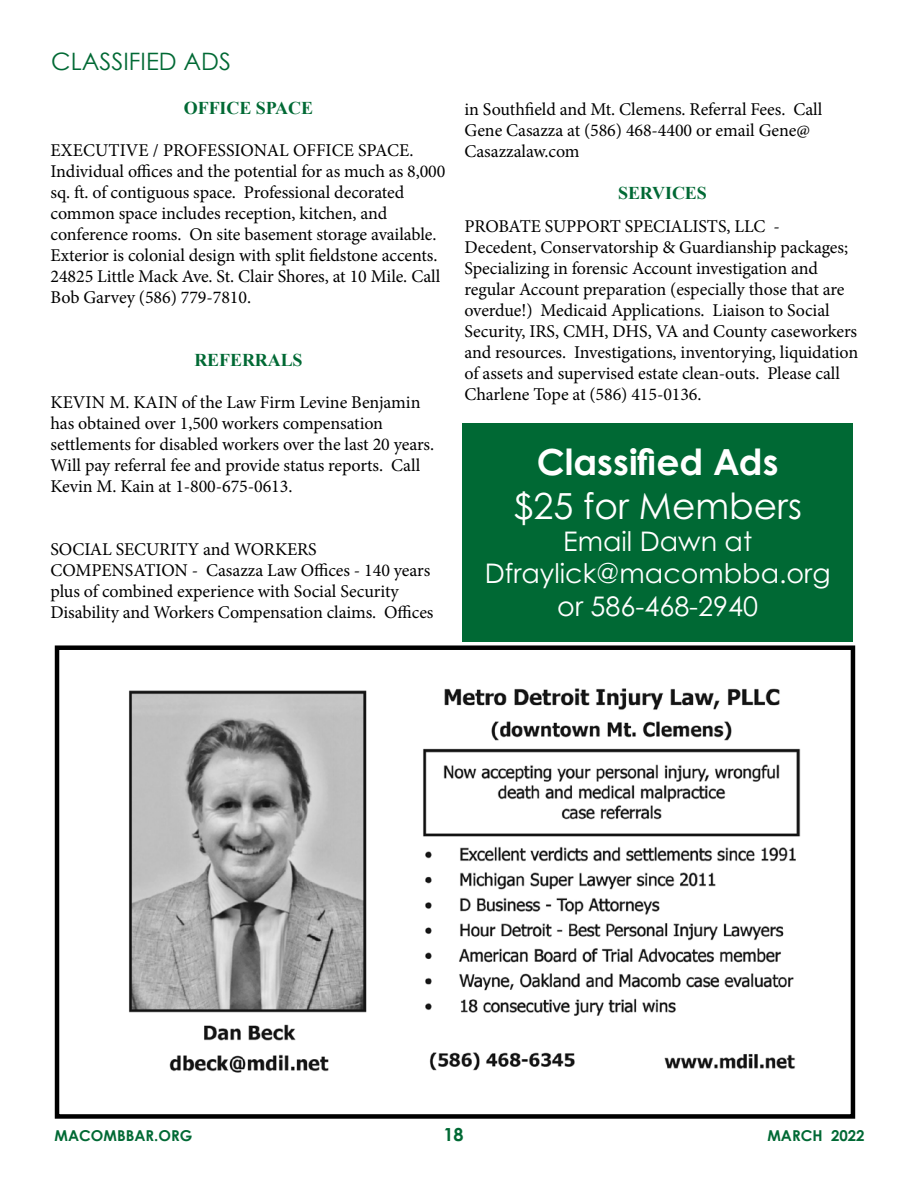
<style>
.page{position:relative;width:918px;height:1188px;background:#fff}
.page>*{position:absolute;margin:0;border:0;box-sizing:border-box;transform-origin:0 0}
.t1{font:700 36px "Century Gothic Pro";color:#fff}
.t2{font:36px "Century Gothic Pro";color:#fff}
.t3{font:27px/32.4px "Century Gothic Pro";color:#fff;text-align:center}
.t4{font:24px "Century Gothic";color:#006934}
.t5{font:18px/21px "Minion Pro";letter-spacing:-.005em;color:#000}
.t6{font:700 18px "Times New Roman";letter-spacing:-.005em;color:#006934}
.t7{font:700 18px "Century Gothic";color:#006934}
.t8{font:700 15px "Century Gothic";color:#006934}
</style>
<div class="page">
<img style="left:129px;top:688px;width:672px;height:385px">
<div style="left:55px;top:645px;width:800px;height:474px;border:4px solid #000"></div>
<div style="left:462px;top:423px;width:391px;height:219px;background:#006934"></div>
<h3 class="t4" style="left:51px;top:44px;width:181px">CLASSIFIED ADS</h3>
<p class="t6" style="left:184px;top:95px;width:131px">OFFICE SPACE</p>
<p class="t5" style="left:51px;top:140px;width:396px">EXECUTIVE / PROFESSIONAL OFFICE SPACE.<br>Individual offices and the potential for as much as 8,000 sq. ft. of contiguous space. Professional decorated common space includes reception, kitchen, and conference rooms. On site basement storage available.<br>Exterior is colonial design with split fieldstone accents.<br>24825 Little Mack Ave. St. Clair Shores, at 10 Mile. Call Bob Garvey (586) 779-7810.</p>
<p class="t6" style="left:194px;top:347px;width:110px">REFERRALS</p>
<p class="t5" style="left:51px;top:392px;width:385px">KEVIN M. KAIN of the Law Firm Levine Benjamin has obtained over 1,500 workers compensation settlements for disabled workers over the last 20 years.<br>Will pay referral fee and provide status reports. Call Kevin M. Kain at 1-800-675-0613.</p>
<p class="t5" style="left:51px;top:539px;width:385px">SOCIAL SECURITY and WORKERS COMPENSATION - Casazza Law Offices - 140 years plus of combined experience with Social Security Disability and Workers Compensation claims. Offices</p>
<p class="t5" style="left:465px;top:99px;width:359px">in Southfield and Mt. Clemens. Referral Fees. Call<br>Gene Casazza at (586) 468-4400 or email Gene@<br>Casazzalaw.com</p>
<p class="t6" style="left:618px;top:180px;width:90px">SERVICES</p>
<p class="t5" style="left:465px;top:216px;width:395px">PROBATE SUPPORT SPECIALISTS, LLC -<br>Decedent, Conservatorship &amp; Guardianship packages; Specializing in forensic Account investigation and regular Account preparation (especially those that are overdue!) Medicaid Applications. Liaison to Social Security, IRS, CMH, DHS, VA and County caseworkers and resources. Investigations, inventorying, liquidation of assets and supervised estate clean-outs. Please call Charlene Tope at (586) 415-0136.</p>
<h1 class="t1" style="left:537px;top:440px;width:243px">Classified Ads</h1>
<h1 class="t2" style="left:513px;top:484px;width:290px">$25 for Members</h1>
<h2 class="t3" style="left:485px;top:525px;width:347px">Email Dawn at<br>Dfraylick@macombba.org or 586-468-2940</h2>
<p class="t8" style="left:55px;top:1124px;width:139px">MACOMBBAR.ORG</p>
<p class="t7" style="left:444px;top:1121px;width:22px">18</p>
<p class="t8" style="left:767px;top:1124px;width:99px">MARCH 2022</p>
</div>
